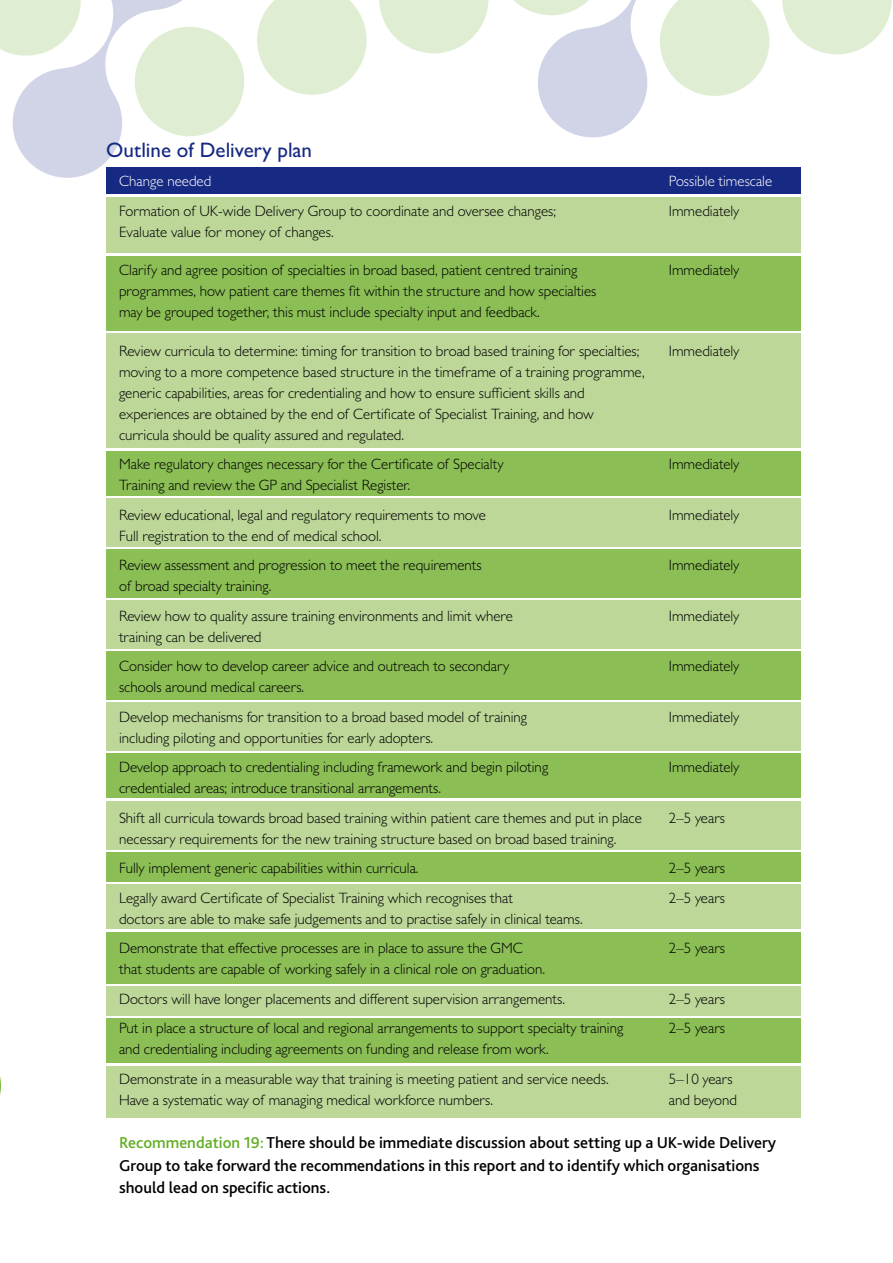
<style>
.page{position:relative;width:893px;height:1263px;background:#fff}
.page>*{position:absolute;margin:0;border:0;box-sizing:border-box;transform-origin:0 0}
.t1{font:500 21px "Gill Sans MT Std";color:#162983}
.t2{font:500 16.5px/22.5px "Bliss 2";color:#000}
.t3{font:300 15px/29.5px "Gill Sans MT Std";color:#000}
.t4{font:300 15px "Gill Sans MT Std";color:#fff}
.s1{color:#63ae24}
</style>
<div class="page">
<svg style="left:0;top:0;width:892px;height:198px"></svg>
<div style="left:106px;top:198px;width:695px;height:55px;background:#bcd798"></div>
<div style="left:106px;top:600px;width:695px;height:48px;background:#bcd798"></div>
<div style="left:106px;top:651px;width:695px;height:48px;background:#8bbe55"></div>
<div style="left:106px;top:702px;width:695px;height:48px;background:#bcd798"></div>
<div style="left:106px;top:753px;width:695px;height:45px;background:#8bbe55"></div>
<div style="left:106px;top:801px;width:695px;height:48px;background:#bcd798"></div>
<div style="left:106px;top:852px;width:695px;height:29px;background:#8bbe55"></div>
<div style="left:106px;top:884px;width:695px;height:45px;background:#bcd798"></div>
<div style="left:106px;top:932px;width:695px;height:51px;background:#8bbe55"></div>
<div style="left:106px;top:986px;width:695px;height:29px;background:#bcd798"></div>
<div style="left:106px;top:1018px;width:695px;height:45px;background:#8bbe55"></div>
<div style="left:106px;top:1066px;width:695px;height:52px;background:#bcd798"></div>
<div style="left:106px;top:256px;width:695px;height:75px;background:#8bbe55"></div>
<div style="left:106px;top:334px;width:695px;height:114px;background:#bcd798"></div>
<div style="left:106px;top:167px;width:695px;height:27px;background:#162983"></div>
<div style="left:106px;top:451px;width:695px;height:45px;background:#8bbe55"></div>
<div style="left:106px;top:498px;width:695px;height:49px;background:#bcd798"></div>
<div style="left:106px;top:549px;width:695px;height:48px;background:#8bbe55"></div>
<h1 class="t1" style="left:106px;top:137px;width:207px">Outline of Delivery plan</h1>
<p class="t4" style="left:119px;top:172px;width:94px">Change needed</p>
<p class="t4" style="left:669px;top:172px;width:105px">Possible timescale</p>
<p class="t3" style="left:119px;top:196px;width:438px">Formation of UK-wide Delivery Group to coordinate and oversee changes;</p>
<p class="t3" style="left:669px;top:196px;width:72px">Immediately</p>
<p class="t3" style="left:119px;top:217px;width:216px">Evaluate value for money of changes.</p>
<p class="t3" style="left:119px;top:255px;width:460px">Clarify and agree position of specialties in broad based, patient centred training</p>
<p class="t3" style="left:669px;top:255px;width:72px">Immediately</p>
<p class="t3" style="left:119px;top:280px;width:479px;line-height:21px">programmes, how patient care themes fit within the structure and how specialties may be grouped together, this must include specialty input and feedback.</p>
<p class="t3" style="left:119px;top:336px;width:522px">Review curricula to determine: timing for transition to broad based training for specialties;</p>
<p class="t3" style="left:669px;top:336px;width:72px">Immediately</p>
<p class="t3" style="left:119px;top:361px;width:527px;line-height:21px">moving to a more competence based structure in the timeframe of a training programme, generic capabilities, areas for credentialing and how to ensure sufficient skills and experiences are obtained by the end of Certificate of Specialist Training, and how curricula should be quality assured and regulated.</p>
<p class="t3" style="left:119px;top:449px;width:386px">Make regulatory changes necessary for the Certificate of Specialty</p>
<p class="t3" style="left:669px;top:449px;width:72px">Immediately</p>
<p class="t3" style="left:119px;top:470px;width:368px">Training and review the GP and Specialist Register.<br>Review educational, legal and regulatory requirements to move</p>
<p class="t3" style="left:669px;top:500px;width:72px">Immediately</p>
<p class="t3" style="left:119px;top:521px;width:364px">Full registration to the end of medical school.<br>Review assessment and progression to meet the requirements</p>
<p class="t3" style="left:119px;top:571px;width:395px">of broad specialty training.<br>Review how to quality assure training environments and limit where</p>
<p class="t3" style="left:119px;top:622px;width:392px">training can be delivered<br>Consider how to develop career advice and outreach to secondary</p>
<p class="t3" style="left:119px;top:672px;width:410px">schools around medical careers.<br>Develop mechanisms for transition to a broad based model of training</p>
<p class="t3" style="left:119px;top:723px;width:431px">including piloting and opportunities for early adopters.<br>Develop approach to credentialing including framework and begin piloting</p>
<p class="t3" style="left:119px;top:773px;width:524px">credentialed areas; introduce transitional arrangements.<br>Shift all curricula towards broad based training within patient care themes and put in place</p>
<p class="t3" style="left:119px;top:824px;width:499px">necessary requirements for the new training structure based on broad based training.<br>Fully implement generic capabilities within curricula.</p>
<p class="t3" style="left:669px;top:550px;width:72px">Immediately</p>
<p class="t3" style="left:669px;top:601px;width:72px">Immediately</p>
<p class="t3" style="left:669px;top:651px;width:72px">Immediately</p>
<p class="t3" style="left:669px;top:702px;width:72px">Immediately</p>
<p class="t3" style="left:669px;top:752px;width:72px">Immediately</p>
<p class="t3" style="left:669px;top:803px;width:58px">2–5 years</p>
<p class="t3" style="left:669px;top:853px;width:58px">2–5 years</p>
<p class="t3" style="left:119px;top:883px;width:396px">Legally award Certificate of Specialist Training which recognises that</p>
<p class="t3" style="left:669px;top:883px;width:58px">2–5 years</p>
<p class="t3" style="left:119px;top:904px;width:465px">doctors are able to make safe judgements and to practise safely in clinical teams.<br>Demonstrate that effective processes are in place to assure the GMC</p>
<p class="t3" style="left:669px;top:933px;width:58px">2–5 years</p>
<p class="t3" style="left:119px;top:954px;width:447px">that students are capable of working safely in a clinical role on graduation.<br>Doctors will have longer placements and different supervision arrangements.</p>
<p class="t3" style="left:669px;top:984px;width:58px">2–5 years</p>
<p class="t3" style="left:119px;top:1013px;width:506px">Put in place a structure of local and regional arrangements to support specialty training</p>
<p class="t3" style="left:669px;top:1013px;width:58px">2–5 years</p>
<p class="t3" style="left:119px;top:1034px;width:491px">and credentialing including agreements on funding and release from work.<br>Demonstrate in a measurable way that training is meeting patient and service needs.</p>
<p class="t3" style="left:669px;top:1064px;width:65px">5–10 years</p>
<p class="t3" style="left:119px;top:1085px;width:375px">Have a systematic way of managing medical workforce numbers.</p>
<p class="t3" style="left:669px;top:1085px;width:70px">and beyond</p>
<p class="t2" style="left:119px;top:1131px;width:659px"><span class="s1">Recommendation 19:</span> There should be immediate discussion about setting up a UK-wide Delivery<br>Group to take forward the recommendations in this report and to identify which organisations should lead on specific actions.</p>
</div>
